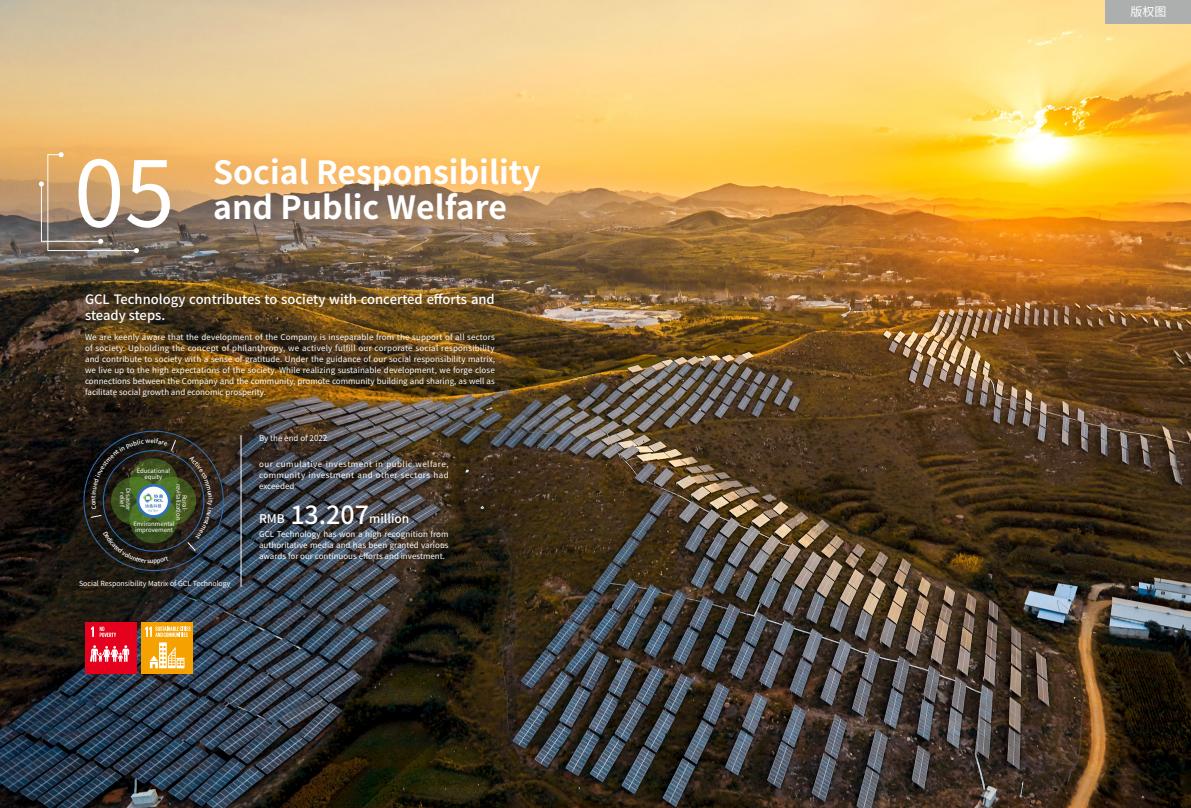
<style>
.page{position:relative;width:1191px;height:808px;background:#fff}
.page>*{position:absolute;margin:0;border:0;box-sizing:border-box;transform-origin:0 0}
.t1{font:90.7px "Source Han Sans CN";color:#fff}
.t2{font:700 32px/35px "Source Han Sans CN";color:#fff}
.t3{font:500 13px/16px "Source Han Sans CN";color:#fff}
.t4{font:500 12px "Source Han Sans CN";color:#fff}
.t5{font:12px "Source Han Sans CN";color:#fff}
.t6{font:8px/11px "Source Han Sans CN";color:#fff;text-align:justify}
.t7{font:7px "Source Han Sans CN";color:#fff}
.t8{font:6px/6px "Source Han Sans CN";color:#fff;text-align:center}
.t9{font:500 6px "Source Han Sans CN";color:#fff}
.s1{font-size:25px}
</style>
<div class="page">
<img style="left:0;top:0;width:1191px;height:808px">
<svg style="left:39px;top:152px;width:100px;height:101px;background:#b3916b"></svg>
<svg style="left:129px;top:495px;width:49px;height:48px"></svg>
<svg style="left:148px;top:477px;width:48px;height:48px"></svg>
<svg style="left:111px;top:477px;width:48px;height:48px"></svg>
<svg style="left:138px;top:485px;width:31px;height:31px"></svg>
<div style="left:137px;top:484px;width:34px;height:34px;border:3px solid #3071b9;border-radius:50%"></div>
<svg style="left:90px;top:515px;width:12px;height:3px"></svg>
<img style="left:141px;top:489px;width:25px;height:24px;border-radius:12px">
<hr style="left:241px;top:435px;width:1px;height:152px;background:#fff">
<div style="left:1106px;top:0;width:85px;height:23px;background:#adaeae"></div>
<div style="left:85px;top:622px;width:51px;height:51px;background:#e5001e"></div>
<svg style="left:90px;top:645px;width:39px;height:17px"></svg>
<svg style="left:91px;top:627px;width:3px;height:10px"></svg>
<svg style="left:100px;top:627px;width:16px;height:10px"></svg>
<div style="left:141px;top:622px;width:51px;height:51px;background:#f5a200"></div>
<svg style="left:145px;top:626px;width:46px;height:42px"></svg>
<svg style="left:91px;top:438px;width:85px;height:71px;background:#394332"></svg>
<svg style="left:187px;top:456px;width:26px;height:95px;background:#323029"></svg>
<svg style="left:103px;top:531px;width:66px;height:33px;background:#212418"></svg>
<h1 class="t1" style="left:74px;top:147px;width:102px">05</h1>
<h2 class="t2" style="left:213px;top:156px;width:329px">Social Responsibility and Public Welfare</h2>
<h3 class="t3" style="left:85px;top:291px;width:411px">GCL Technology contributes to society with concerted efforts and steady steps.</h3>
<p class="t6" style="left:85px;top:331px;width:411px">We are keenly aware that the development of the Company is inseparable from the support of all sectors of society. Upholding the concept of philanthropy, we actively fulfill our corporate social responsibility and contribute to society with a sense of gratitude. Under the guidance of our social responsibility matrix, we live up to the high expectations of the society. While realizing sustainable development, we forge close connections between the Company and the community, promote community building and sharing, as well as facilitate social growth and economic prosperity.</p>
<p class="t6" style="left:259px;top:432px;width:70px">By the end of 2022</p>
<p class="t6" style="left:259px;top:459px;width:191px">our cumulative investment in public welfare, community investment and other sectors had exceeded</p>
<h3 class="t4" style="left:259px;top:512px;width:152px">RMB <span class="s1">13.207</span>million</h3>
<p class="t6" style="left:259px;top:528px;width:191px">GCL Technology has won a high recognition from authoritative media and has been granted various awards for our continuous efforts and investment.</p>
<p class="t7" style="left:79px;top:580px;width:153px">Social Responsibility Matrix of GCL Technology</p>
<p class="t8" style="left:137px;top:468px;width:35px">Educational equity</p>
<p class="t8" style="left:131px;top:488px;width:24px;rotate:90deg">Disaster relief</p>
<p class="t8" style="left:188px;top:484px;width:38px;rotate:90deg">Rural revitalization</p>
<p class="t9" style="left:214px;top:500px;width:4px;rotate:90deg">t</p>
<p class="t8" style="left:133px;top:521px;width:43px;text-align:left">Environmental improvement</p>
<h3 class="t5" style="left:1130px;top:6px;width:37px">版权图</h3>
</div>
